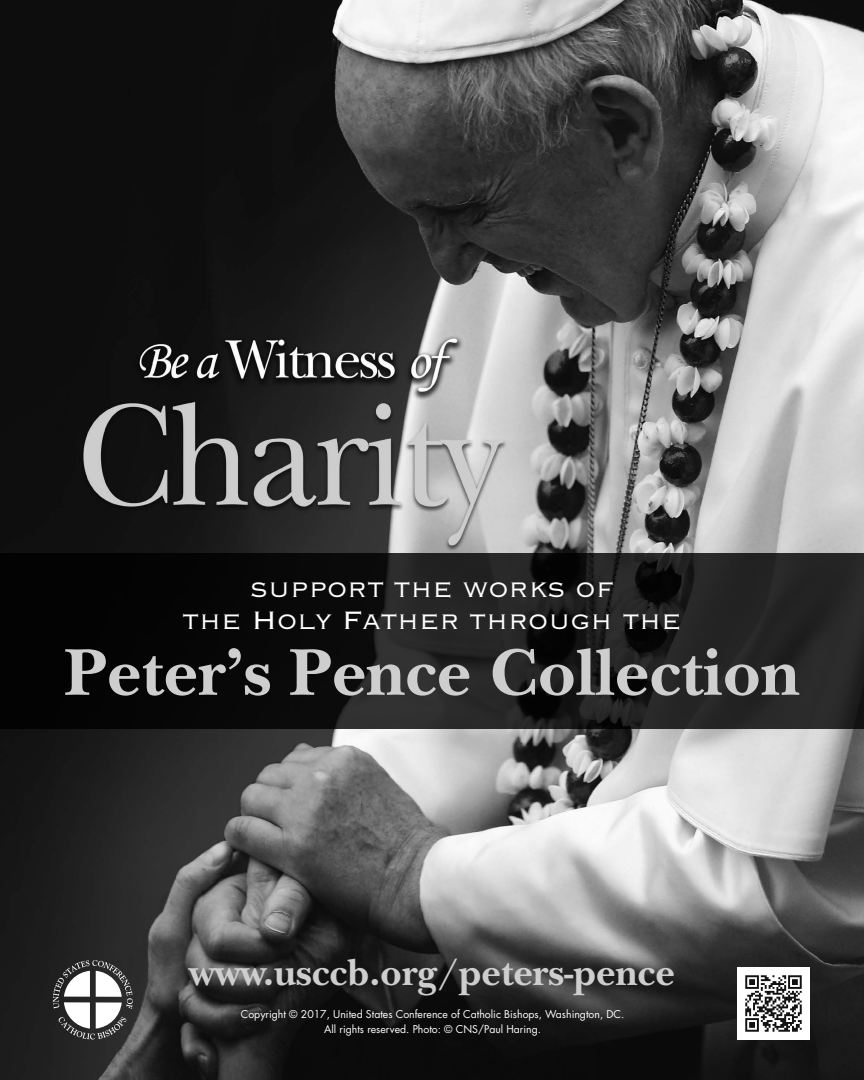
<style>
.page{position:relative;width:864px;height:1080px;background:#fff}
.page>*{position:absolute;margin:0;border:0;box-sizing:border-box;transform-origin:0 0}
.t1{font:700 69px "New Baskerville Std";color:#cecece}
.t2{font:700 39px "New Baskerville Std";color:#cecece}
.t3{font:33px/31.5px "Copperplate Gothic Std 32 BC";color:#fff;text-align:center}
.t4{font:10.5px/15px "Futura Std";color:#fff;text-align:center}
</style>
<div class="page">
<img style="left:0;top:0;width:864px;height:1080px">
<svg style="left:0;top:553px;width:864px;height:176px"></svg>
<svg style="left:53px;top:960px;width:80px;height:80px"></svg>
<img style="left:738px;top:967px;width:72px;height:72px">
<h3 class="t3" style="left:183px;top:573px;width:500px">support the works of<br>the Holy Father through the</h3>
<h1 class="t1" style="left:64px;top:632px;width:737px">Peter’s Pence Collection</h1>
<h2 class="t2" style="left:189px;top:949px;width:487px">www.usccb.org/peters-pence</h2>
<p class="t4" style="left:241px;top:1007px;width:385px">Copyright © 2017, United States Conference of Catholic Bishops, Washington, DC.<br>All rights reserved. Photo: © CNS/Paul Haring.</p>
</div>
